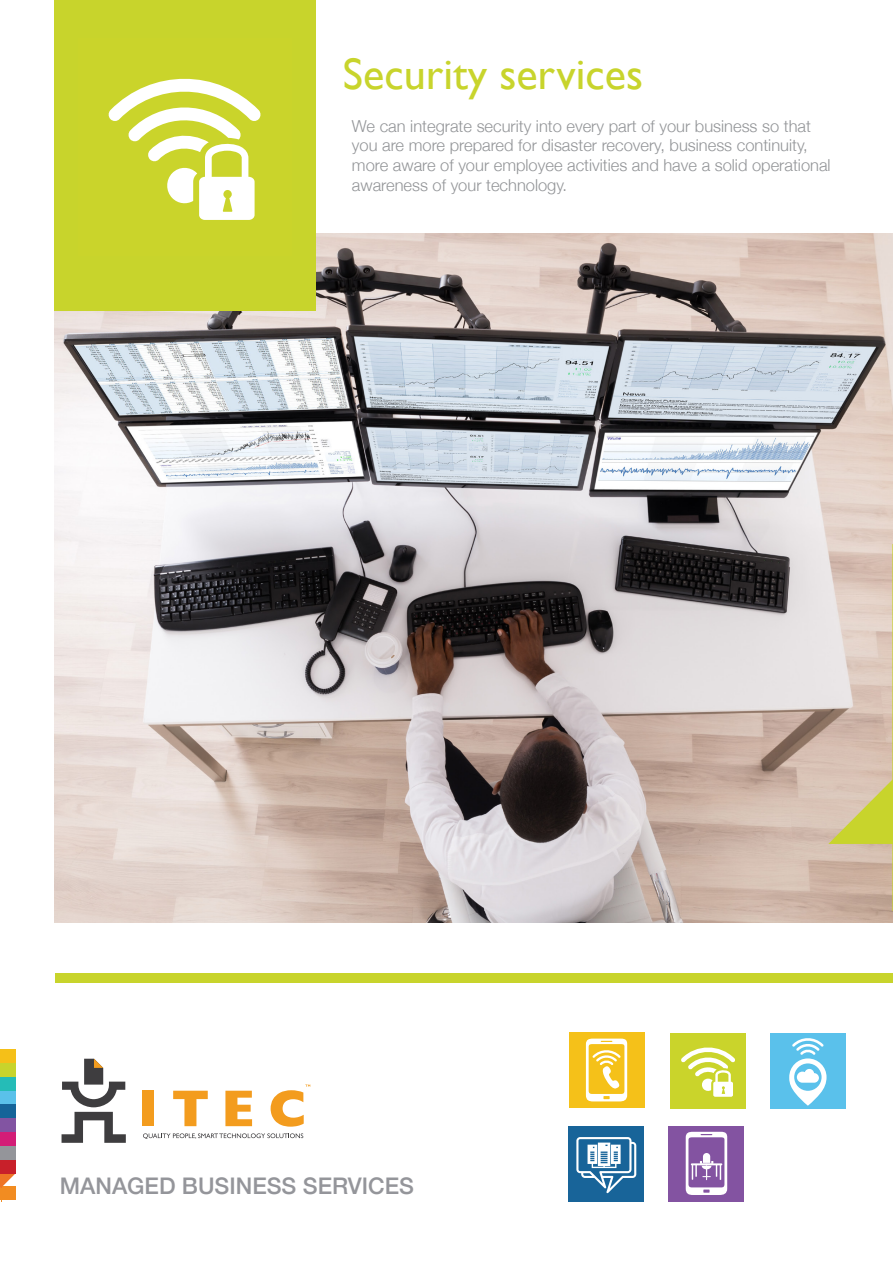
<style>
.page{position:relative;width:893px;height:1263px;background:#fff}
.page>*{position:absolute;margin:0;border:0;box-sizing:border-box;transform-origin:0 0}
.t1{font:44.25px "Gill Sans";color:#c8d42c}
.t2{font:500 22.95px "Helvetica Neue";color:#94959a}
.t3{font:300 16.5px/19.8px "Helvetica Neue";color:#939598}
</style>
<div class="page">
<div style="left:0;top:1146px;width:15px;height:14px;background:#94959a"></div>
<div style="left:0;top:1118px;width:15px;height:14px;background:#8254a2"></div>
<div style="left:0;top:1090px;width:15px;height:14px;background:#5ac1ea"></div>
<div style="left:0;top:1160px;width:15px;height:13px;background:#c8202a"></div>
<div style="left:0;top:1132px;width:15px;height:14px;background:#d31d77"></div>
<div style="left:0;top:1104px;width:15px;height:14px;background:#156499"></div>
<div style="left:0;top:1077px;width:15px;height:13px;background:#25bcb7"></div>
<div style="left:0;top:1049px;width:15px;height:14px;background:#f5c018"></div>
<div style="left:0;top:1063px;width:15px;height:14px;background:#c8d42c"></div>
<svg style="left:0;top:1173px;width:15px;height:28px"></svg>
<div style="left:142px;top:1091px;width:12px;height:35px;background:#f39c1e"></div>
<svg style="left:173px;top:1091px;width:35px;height:35px"></svg>
<svg style="left:225px;top:1091px;width:27px;height:35px"></svg>
<svg style="left:271px;top:1084px;width:39px;height:43px"></svg>
<svg style="left:62px;top:1059px;width:64px;height:84px"></svg>
<svg style="left:143px;top:1133px;width:160px;height:6px"></svg>
<img style="left:54px;top:234px;width:839px;height:689px">
<div style="left:54px;top:0;width:261px;height:310px;background:#c8d42c"></div>
<div style="left:55px;top:973px;width:838px;height:10px;background:#c8d42c"></div>
<svg style="left:828px;top:544px;width:65px;height:367px;background:#d7c4ac"></svg>
<div style="left:770px;top:1033px;width:76px;height:76px;background:#5ac1eb"></div>
<svg style="left:789px;top:1038px;width:37px;height:68px"></svg>
<div style="left:568px;top:1126px;width:76px;height:75px;background:#186499"></div>
<svg style="left:576px;top:1137px;width:60px;height:56px"></svg>
<div style="left:668px;top:1126px;width:76px;height:75px;background:#8353a1"></div>
<svg style="left:686px;top:1132px;width:41px;height:63px"></svg>
<div style="left:670px;top:1033px;width:76px;height:76px;background:#cad42b"></div>
<svg style="left:681px;top:1047px;width:54px;height:50px"></svg>
<div style="left:569px;top:1032px;width:75px;height:76px;background:#f5c119"></div>
<svg style="left:586px;top:1038px;width:41px;height:63px"></svg>
<svg style="left:108px;top:78px;width:153px;height:142px"></svg>
<p class="t1" style="left:343px;top:48px;width:302px">Security services</p>
<p class="t3" style="left:352px;top:115px;width:480px">We can integrate security into every part of your business so that you are more prepared for disaster recovery, business continuity, more aware of your employee activities and have a solid operational awareness of your technology.</p>
<p class="t2" style="left:60px;top:1167px;width:356px">MANAGED BUSINESS SERVICES</p>
</div>
